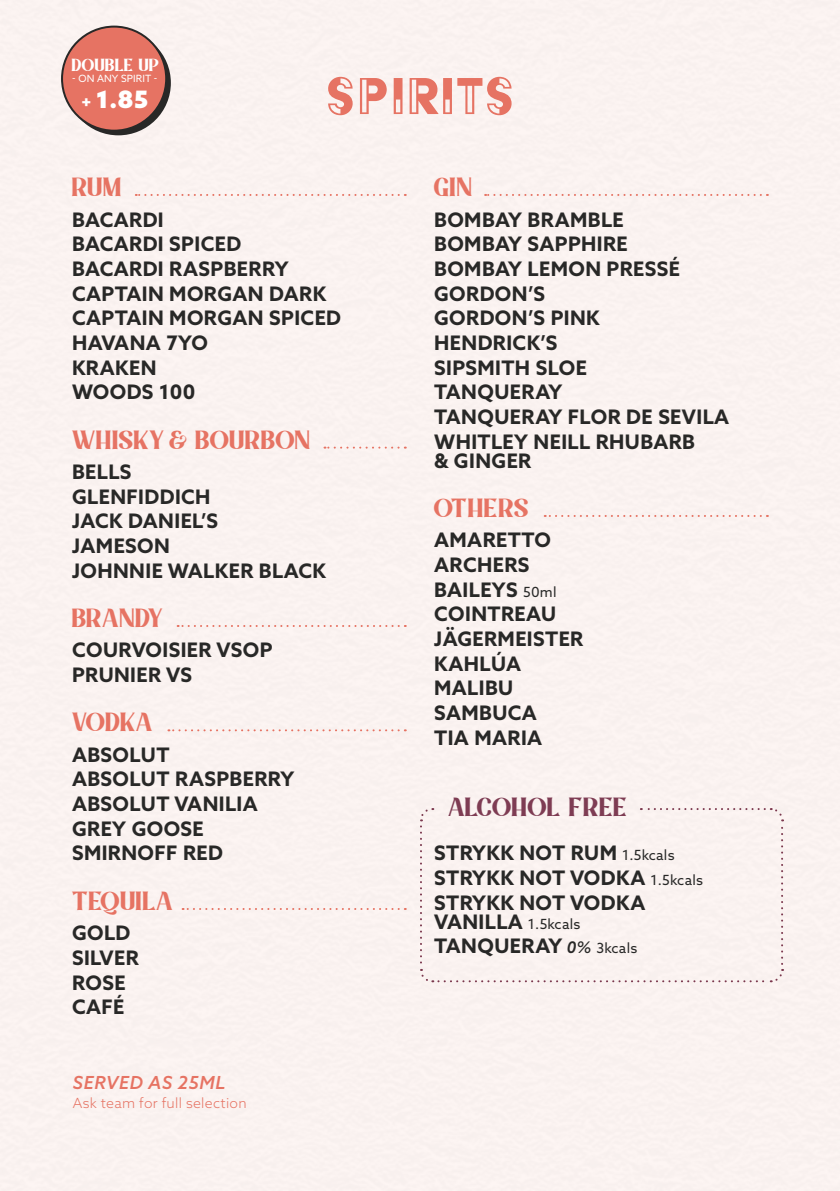
<style>
.page{position:relative;width:840px;height:1191px;background:#fff}
.page>*{position:absolute;margin:0;border:0;box-sizing:border-box;transform-origin:0 0}
.t1{font:60px "Acier BAT Text Noir";letter-spacing:.02em;color:#e67363}
.t2{font:24px "Mount Hills";letter-spacing:.02em;color:#e67363}
.t3{font:24px "Mount Hills";letter-spacing:.02em;color:#7e3c53}
.t4{font:900 24px "Azo Sans";color:#fff}
.t5{font:700 20px/24.6px "Azo Sans";letter-spacing:.02em;color:#282827}
.t6{font:italic 500 18px "Azo Sans";letter-spacing:.04em;color:#e67363}
.t7{font:16px "Mount Hills";letter-spacing:.02em;color:#fff}
.t8{font:300 14px "Azo Sans";letter-spacing:.02em;color:#e67363}
.t9{font:14px "Azo Sans";letter-spacing:.02em;color:#282827}
.t10{font:10px "Azo Sans";letter-spacing:.01em;color:#fff}
.s1{font-size:16px}
.s2{font-weight:400;font-size:14px}
.s3{font-weight:700;font-size:20px}
.s4{font-weight:500;font-style:italic;font-size:16px}
</style>
<div class="page">
<div style="left:0;top:0;width:839px;height:1191px;background:#fef6f4"></div>
<svg style="left:136px;top:194px;width:262px;height:2px"></svg>
<svg style="left:485px;top:194px;width:275px;height:2px"></svg>
<svg style="left:544px;top:515px;width:216px;height:2px"></svg>
<svg style="left:324px;top:446px;width:74px;height:2px"></svg>
<svg style="left:177px;top:625px;width:221px;height:2px"></svg>
<svg style="left:168px;top:729px;width:230px;height:2px"></svg>
<svg style="left:182px;top:908px;width:216px;height:2px"></svg>
<svg style="left:420px;top:808px;width:363px;height:175px"></svg>
<div style="left:66px;top:30px;width:105px;height:105px;background:#282827;border-radius:50%"></div>
<div style="left:62px;top:27px;width:104px;height:104px;background:#e67363;border-radius:50%"></div>
<div style="left:61px;top:26px;width:106px;height:106px;border:2px solid #282827;border-radius:50%"></div>
<p class="t7" style="left:72px;top:55px;width:88px">DOUBLE UP</p>
<p class="t10" style="left:72px;top:72px;width:87px">- ON ANY SPIRIT -</p>
<p class="t4" style="left:81px;top:83px;width:68px"><span class="s1">+</span> 1.85</p>
<h1 class="t1" style="left:325px;top:64px;width:190px">SPIRITS</h1>
<p class="t2" style="left:72px;top:171px;width:51px">RUM</p>
<p class="t5" style="left:72px;top:207px;width:270px">BACARDI<br>BACARDI SPICED<br>BACARDI RASPBERRY<br>CAPTAIN MORGAN DARK<br>CAPTAIN MORGAN SPICED<br>HAVANA 7YO<br>KRAKEN<br>WOODS 100</p>
<p class="t2" style="left:72px;top:423px;width:240px">WHISKY &amp; BOURBON</p>
<p class="t5" style="left:72px;top:459px;width:255px">BELLS<br>GLENFIDDICH<br>JACK DANIEL’S<br>JAMESON<br>JOHNNIE WALKER BLACK</p>
<p class="t2" style="left:72px;top:601px;width:89px">BRANDY</p>
<p class="t5" style="left:72px;top:637px;width:202px">COURVOISIER VSOP<br>PRUNIER VS</p>
<p class="t2" style="left:72px;top:706px;width:82px">VODKA</p>
<p class="t5" style="left:72px;top:742px;width:223px">ABSOLUT<br>ABSOLUT RASPBERRY<br>ABSOLUT VANILIA<br>GREY GOOSE<br>SMIRNOFF RED</p>
<p class="t2" style="left:72px;top:884px;width:102px">T EQUILA</p>
<p class="t5" style="left:72px;top:920px;width:68px">GOLD<br>SILVER<br>ROSE<br>CAFÉ</p>
<p class="t6" style="left:73px;top:1071px;width:154px">SERVED AS 25ML</p>
<p class="t8" style="left:73px;top:1094px;width:175px">Ask team for full selection</p>
<p class="t2" style="left:434px;top:171px;width:40px">GIN</p>
<p class="t5" style="left:434px;top:207px;width:296px">BOMBAY BRAMBLE<br>BOMBAY SAPPHIRE<br>BOMBAY LEMON PRESSÉ<br>GORDON’S<br>GORDON’S PINK<br>HENDRICK’S<br>SIPSMITH SLOE<br>TANQUERAY<br>TANQUERAY FLOR DE SEVILA<br>WHITLEY NEILL RHUBARB</p>
<p class="t5" style="left:434px;top:448px;width:99px">&amp; GINGER</p>
<p class="t2" style="left:434px;top:491px;width:96px">OT HERS</p>
<p class="t5" style="left:434px;top:527px;width:151px">AMARETTO<br>ARCHERS<br>BAILEYS <span class="s2">50ml<br></span>COINTREAU<br>JÄGERMEISTER<br>KAHLÚA<br>MALIBU<br>SAMBUCA<br>TIA MARIA</p>
<p class="t3" style="left:448px;top:790px;width:180px">ALCOHOL F REE</p>
<p class="t5" style="left:434px;top:840px;width:270px">STRYKK NOT RUM <span class="s2">1.5kcals<br></span>STRYKK NOT VODKA <span class="s2">1.5kcals<br></span>STRYKK NOT VODKA</p>
<p class="t9" style="left:434px;top:914px;width:148px"><span class="s3">VANILLA</span> 1.5kcals</p>
<p class="t5" style="left:434px;top:933px;width:205px">TANQUERAY <span class="s4">0%</span> <span class="s2">3kcals</span></p>
</div>
